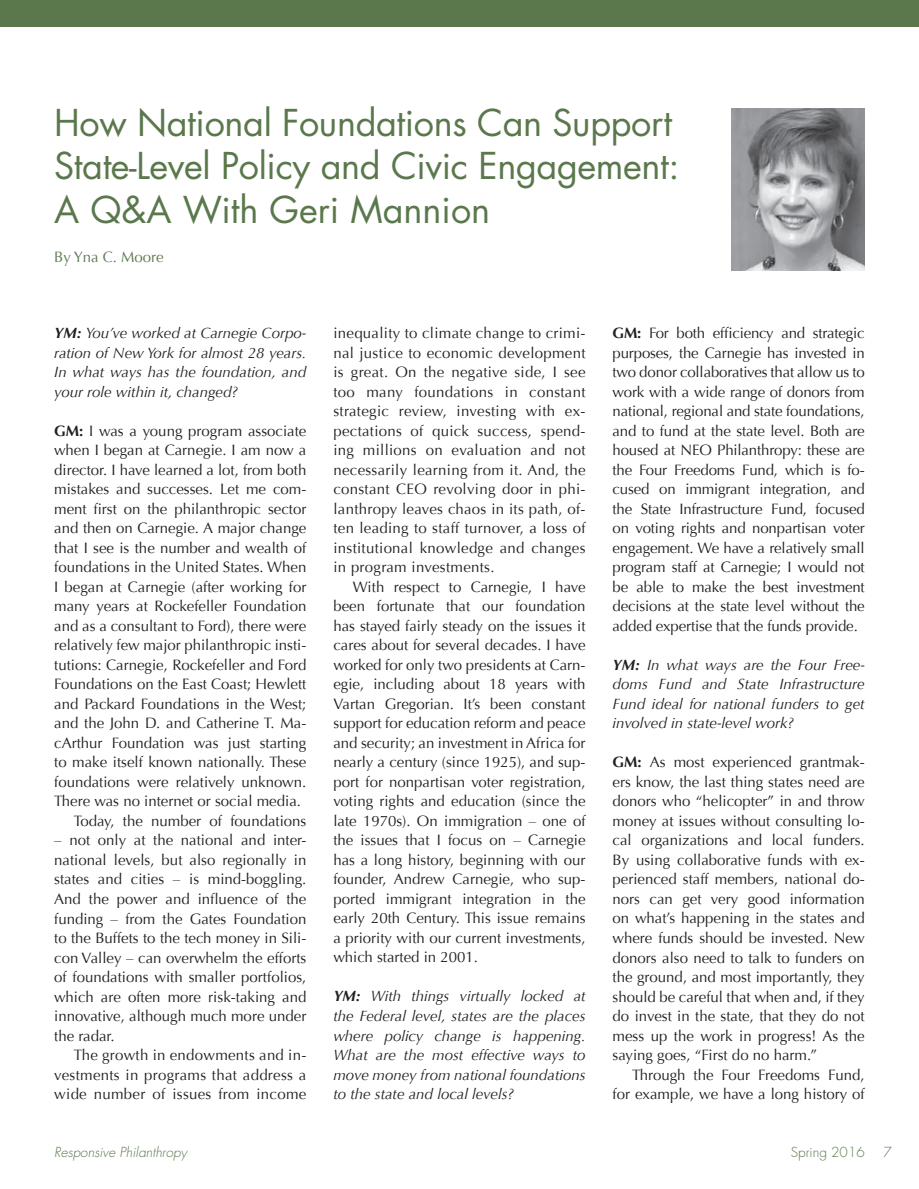
<style>
.page{position:relative;width:919px;height:1189px;background:#fff}
.page>*{position:absolute;margin:0;border:0;box-sizing:border-box;transform-origin:0 0}
.t1{font:36px/43.2px "Futura";letter-spacing:-.01em;color:#5a784c}
.t2{font:15px/19.5px "Optima";color:#231f20;text-align:justify}
.t3{font:italic 15px/19.5px "Optima";color:#231f20;text-align:justify}
.t4{font:15px "Optima";color:#5a784c}
.t5{font:italic 300 13.5px "Futura";color:#5a784c}
.t6{font:300 13.5px "Futura";color:#5a784c}
.s1{font-weight:700}
</style>
<div class="page">
<div style="left:0;top:0;width:918px;height:27px;background:#5a784c"></div>
<img style="left:731px;top:108px;width:133px;height:162px">
<h1 class="t1" style="left:54px;top:102px;width:626px">How National Foundations Can Support<br>State-Level Policy and Civic Engagement:<br>A Q&amp;A With Geri Mannion</h1>
<p class="t4" style="left:54px;top:248px;width:111px">By Yna C. Moore</p>
<p class="t3" style="left:54px;top:323px;width:254px"><span class="s1">YM:</span> You’ve worked at Carnegie Corpo&shy;ration of New York for almost 28 years.<br>In what ways has the foundation, and your role within it, changed?</p>
<p class="t2" style="left:54px;top:421px;width:253px"><span class="s1">GM:</span> I was a young program associate</p>
<p class="t2" style="left:54px;top:440px;width:253px">when I began at Carnegie. I am now a</p>
<p class="t2" style="left:54px;top:460px;width:253px">director. I have learned a lot, from both</p>
<p class="t2" style="left:54px;top:479px;width:254px">mistakes and successes. Let me com-</p>
<p class="t2" style="left:54px;top:499px;width:253px">ment first on the philanthropic sector</p>
<p class="t2" style="left:54px;top:518px;width:253px">and then on Carnegie. A major change</p>
<p class="t2" style="left:54px;top:538px;width:253px">that I see is the number and wealth of</p>
<p class="t2" style="left:54px;top:557px;width:254px">foundations in the United States. When</p>
<p class="t2" style="left:54px;top:577px;width:254px">I began at Carnegie (after working for</p>
<p class="t2" style="left:54px;top:596px;width:253px">many years at Rockefeller Foundation</p>
<p class="t2" style="left:54px;top:616px;width:254px">and as a consultant to Ford), there were</p>
<p class="t2" style="left:54px;top:635px;width:253px">relatively few major philanthropic insti-</p>
<p class="t2" style="left:54px;top:655px;width:254px">tutions: Carnegie, Rockefeller and Ford</p>
<p class="t2" style="left:54px;top:674px;width:254px">Foundations on the East Coast; Hewlett</p>
<p class="t2" style="left:54px;top:694px;width:254px">and Packard Foundations in the West;</p>
<p class="t2" style="left:54px;top:713px;width:253px">and the John D. and Catherine T. Ma-</p>
<p class="t2" style="left:54px;top:733px;width:253px">cArthur Foundation was just starting</p>
<p class="t2" style="left:54px;top:752px;width:253px">to make itself known nationally. These</p>
<p class="t2" style="left:54px;top:772px;width:254px">foundations were relatively unknown.</p>
<p class="t2" style="left:54px;top:791px;width:248px">There was no internet or social media.</p>
<p class="t2" style="left:74px;top:811px;width:234px">Today, the number of foundations</p>
<p class="t2" style="left:54px;top:830px;width:254px">– not only at the national and inter&shy;national levels, but also regionally in states and cities – is mind-boggling.<br>And the power and influence of the funding – from the Gates Foundation to the Buffets to the tech money in Sili&shy;con Valley – can overwhelm the efforts of foundations with smaller portfolios, which are often more risk-taking and innovative, although much more under the radar.</p>
<p class="t2" style="left:54px;top:1045px;width:253px;text-indent:20px">The growth in endowments and in&shy;vestments in programs that address a wide number of issues from income</p>
<p class="t2" style="left:333px;top:323px;width:254px">inequality to climate change to crimi&shy;nal justice to economic development is great. On the negative side, I see too many foundations in constant strategic review, investing with ex&shy;pectations of quick success, spend&shy;ing millions on evaluation and not necessarily learning from it. And, the constant CEO revolving door in phi&shy;lanthropy leaves chaos in its path, of&shy;ten leading to staff turnover, a loss of institutional knowledge and changes in program investments.</p>
<p class="t2" style="left:333px;top:577px;width:254px;text-indent:20px">With respect to Carnegie, I have been fortunate that our foundation has stayed fairly steady on the issues it cares about for several decades. I have worked for only two presidents at Carn&shy;egie, including about 18 years with Vartan Gregorian. It’s been constant support for education reform and peace and security; an investment in Africa for nearly a century (since 1925), and sup&shy;port for nonpartisan voter registration, voting rights and education (since the late 1970s). On immigration – one of the issues that I focus on – Carnegie has a long history, beginning with our founder, Andrew Carnegie, who sup&shy;ported immigrant integration in the early 20th Century. This issue remains a priority with our current investments, which started in 2001.</p>
<p class="t3" style="left:333px;top:986px;width:254px"><span class="s1">YM:</span> With things virtually locked at the Federal level, states are the places where policy change is happening.<br>What are the most effective ways to move money from national foundations to the state and local levels?</p>
<p class="t2" style="left:612px;top:323px;width:254px"><span class="s1">GM:</span> For both efficiency and strategic purposes, the Carnegie has invested in two donor collaboratives that allow us to work with a wide range of donors from national, regional and state foundations, and to fund at the state level. Both are housed at NEO Philanthropy: these are the Four Freedoms Fund, which is fo&shy;cused on immigrant integration, and the State Infrastructure Fund, focused on voting rights and nonpartisan voter engagement. We have a relatively small program staff at Carnegie; I would not be able to make the best investment decisions at the state level without the added expertise that the funds provide.</p>
<p class="t3" style="left:612px;top:655px;width:254px"><span class="s1">YM:</span> In what ways are the Four Free&shy;doms Fund and State Infrastructure Fund ideal for national funders to get involved in state-level work?</p>
<p class="t2" style="left:612px;top:752px;width:254px"><span class="s1">GM:</span> As most experienced grantmak&shy;ers know, the last thing states need are donors who “helicopter” in and throw money at issues without consulting lo&shy;cal organizations and local funders.<br>By using collaborative funds with ex&shy;perienced staff members, national do&shy;nors can get very good information on what’s happening in the states and where funds should be invested. New donors also need to talk to funders on the ground, and most importantly, they should be careful that when and, if they do invest in the state, that they do not mess up the work in progress! As the saying goes, “First do no harm.”</p>
<p class="t2" style="left:612px;top:1064px;width:253px;text-align:right">Through the Four Freedoms Fund, for example, we have a long history of</p>
<p class="t5" style="left:54px;top:1143px;width:134px">Responsive Philanthropy</p>
<p class="t6" style="left:790px;top:1143px;width:75px">Spring 2016</p>
<p class="t6" style="left:883px;top:1143px;width:10px">7</p>
</div>
